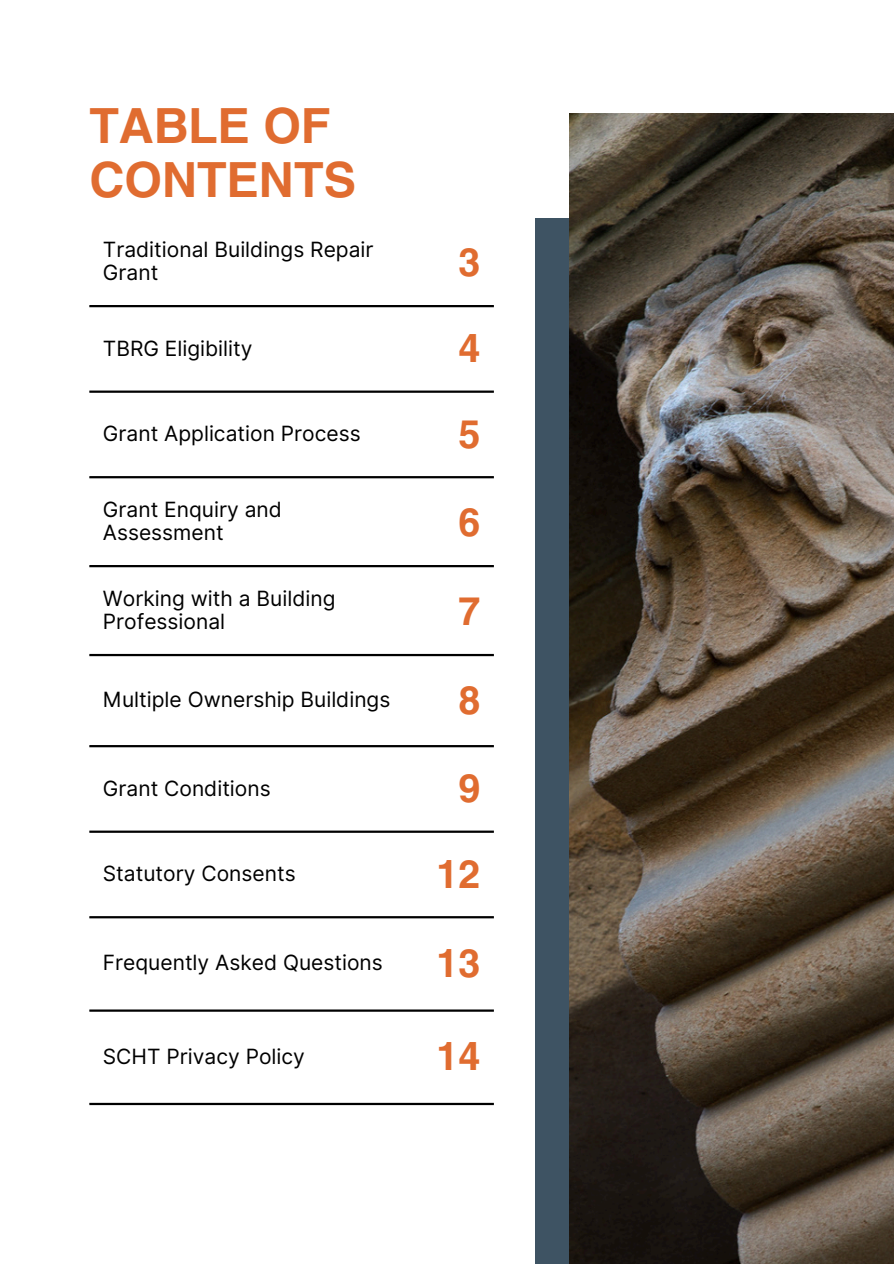
<style>
.page{position:relative;width:894px;height:1264px;background:#fff}
.page>*{position:absolute;margin:0;border:0;box-sizing:border-box;transform-origin:0 0}
.t1{font:700 48px/54px "Helios";color:#e06c30}
.t2{font:700 39px "Helios";color:#e06c30}
.t3{font:21px/23.7px "Inter";color:#000}
</style>
<div class="page">
<div style="left:535px;top:218px;width:269px;height:1045px;background:#3e5363"></div>
<hr style="left:89px;top:305px;width:404px;height:2px;background:#000">
<hr style="left:89px;top:390px;width:404px;height:3px;background:#000">
<hr style="left:89px;top:476px;width:404px;height:2px;background:#000">
<hr style="left:89px;top:565px;width:404px;height:2px;background:#000">
<hr style="left:89px;top:654px;width:404px;height:2px;background:#000">
<hr style="left:89px;top:745px;width:404px;height:2px;background:#000">
<hr style="left:89px;top:830px;width:404px;height:2px;background:#000">
<hr style="left:89px;top:916px;width:404px;height:2px;background:#000">
<hr style="left:89px;top:1009px;width:404px;height:2px;background:#000">
<hr style="left:89px;top:1102px;width:404px;height:3px;background:#000">
<img style="left:569px;top:114px;width:324px;height:1149px">
<p class="t1" style="left:89px;top:98px;width:268px">TABLE OF<br>CONTENTS</p>
<h1 class="t3" style="left:103px;top:237px;width:272px">Traditional Buildings Repair<br>Grant</h1>
<p class="t2" style="left:458px;top:237px;width:23px">3</p>
<p class="t3" style="left:103px;top:336px;width:151px">TBRG Eligibility</p>
<p class="t2" style="left:458px;top:324px;width:23px">4</p>
<p class="t3" style="left:103px;top:421px;width:259px">Grant Application Process</p>
<p class="t2" style="left:458px;top:409px;width:23px">5</p>
<p class="t3" style="left:103px;top:497px;width:180px">Grant Enquiry and<br>Assessment</p>
<p class="t2" style="left:458px;top:497px;width:23px">6</p>
<p class="t3" style="left:103px;top:586px;width:234px">Working with a Building<br>Professional</p>
<p class="t2" style="left:458px;top:586px;width:23px">7</p>
<p class="t3" style="left:103px;top:687px;width:289px">Multiple Ownership Buildings</p>
<p class="t2" style="left:458px;top:675px;width:23px">8</p>
<p class="t3" style="left:103px;top:776px;width:169px">Grant Conditions</p>
<p class="t2" style="left:458px;top:763px;width:23px">9</p>
<p class="t3" style="left:103px;top:861px;width:194px">Statutory Consents</p>
<p class="t2" style="left:436px;top:849px;width:45px">12</p>
<p class="t3" style="left:103px;top:950px;width:281px">Frequently Asked Questions</p>
<p class="t2" style="left:436px;top:938px;width:45px">13</p>
<p class="t3" style="left:103px;top:1044px;width:203px">SCHT Privacy Policy</p>
<p class="t2" style="left:436px;top:1031px;width:45px">14</p>
</div>
